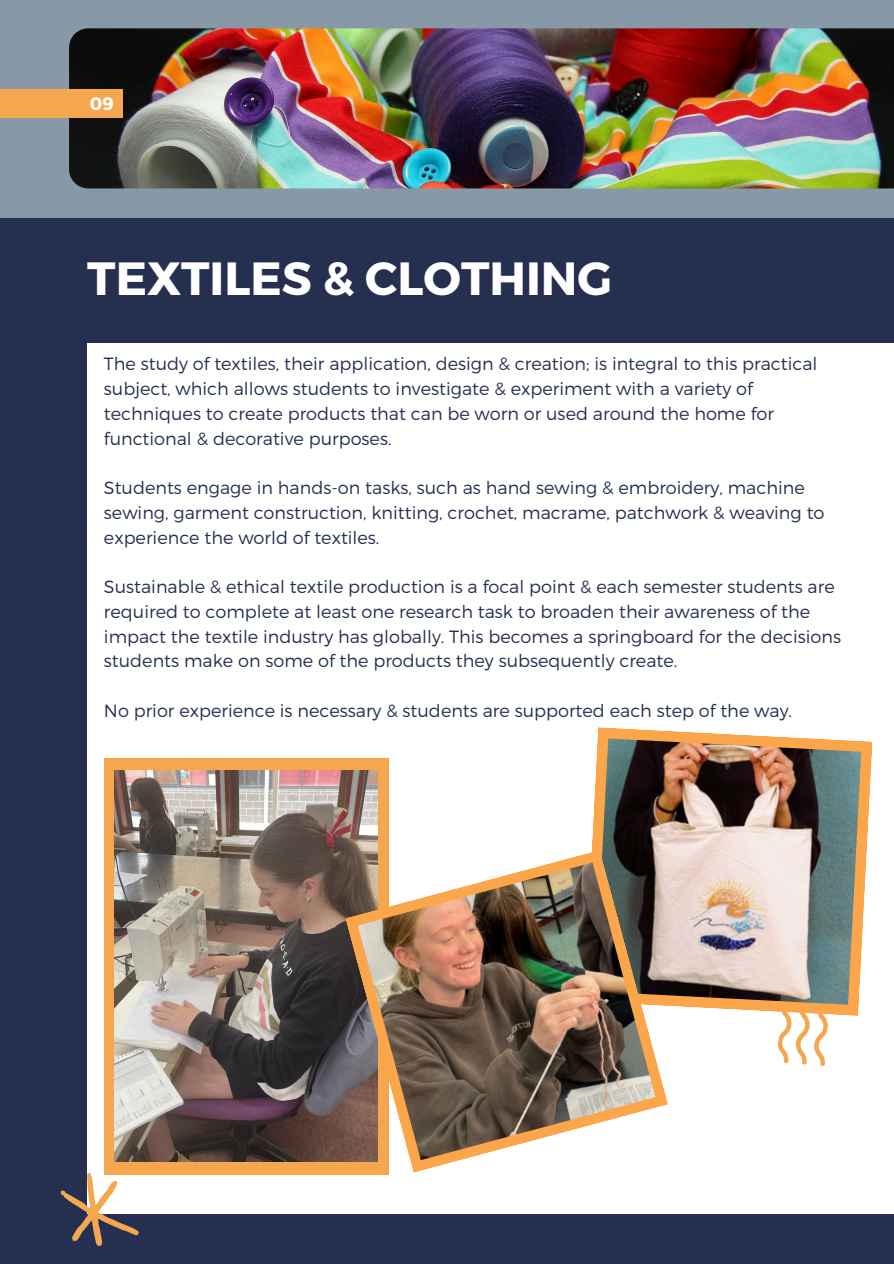
<style>
.page{position:relative;width:894px;height:1264px;background:#fff}
.page>*{position:absolute;margin:0;border:0;box-sizing:border-box;transform-origin:0 0}
.t1{font:700 46.5px "Montserrat";color:#fff}
.t2{font:700 18px "Montserrat";color:#fff}
.t3{font:300 17.7px/24.8px "Montserrat";color:#253050}
</style>
<div class="page">
<div style="left:0;top:0;width:893px;height:1263px;background:#253050"></div>
<div style="left:0;top:0;width:893px;height:218px;background:#8799a7"></div>
<img style="left:69px;top:28px;width:824px;height:160px">
<div style="left:0;top:89px;width:122px;height:28px;background:#f5a750"></div>
<div style="left:87px;top:344px;width:806px;height:869px;background:#fff"></div>
<svg style="left:778px;top:1016px;width:50px;height:50px"></svg>
<svg style="left:60px;top:1173px;width:79px;height:72px"></svg>
<img style="left:592px;top:727px;width:280px;height:289px">
<div style="left:104px;top:758px;width:284px;height:416px;background:#f5a750"></div>
<img style="left:115px;top:770px;width:262px;height:391px">
<img style="left:345px;top:849px;width:323px;height:323px">
<p class="t2" style="left:90px;top:92px;width:26px">09</p>
<p class="t1" style="left:87px;top:248px;width:526px">TEXTILES &amp; CLOTHING</p>
<h1 class="t3" style="left:104px;top:351px;width:715px">The study of textiles, their application, design &amp; creation; is integral to this practical subject, which allows students to investigate &amp; experiment with a variety of techniques to create products that can be worn or used around the home for functional &amp; decorative purposes.</h1>
<p class="t3" style="left:104px;top:474px;width:721px">Students engage in hands-on tasks, such as hand sewing &amp; embroidery, machine sewing, garment construction, knitting, crochet, macrame, patchwork &amp; weaving to experience the world of textiles.</p>
<p class="t3" style="left:104px;top:573px;width:738px">Sustainable &amp; ethical textile production is a focal point &amp; each semester students are required to complete at least one research task to broaden their awareness of the impact the textile industry has globally. This becomes a springboard for the decisions students make on some of the products they subsequently create.</p>
<p class="t3" style="left:104px;top:697px;width:689px">No prior experience is necessary &amp; students are supported each step of the way.</p>
</div>
